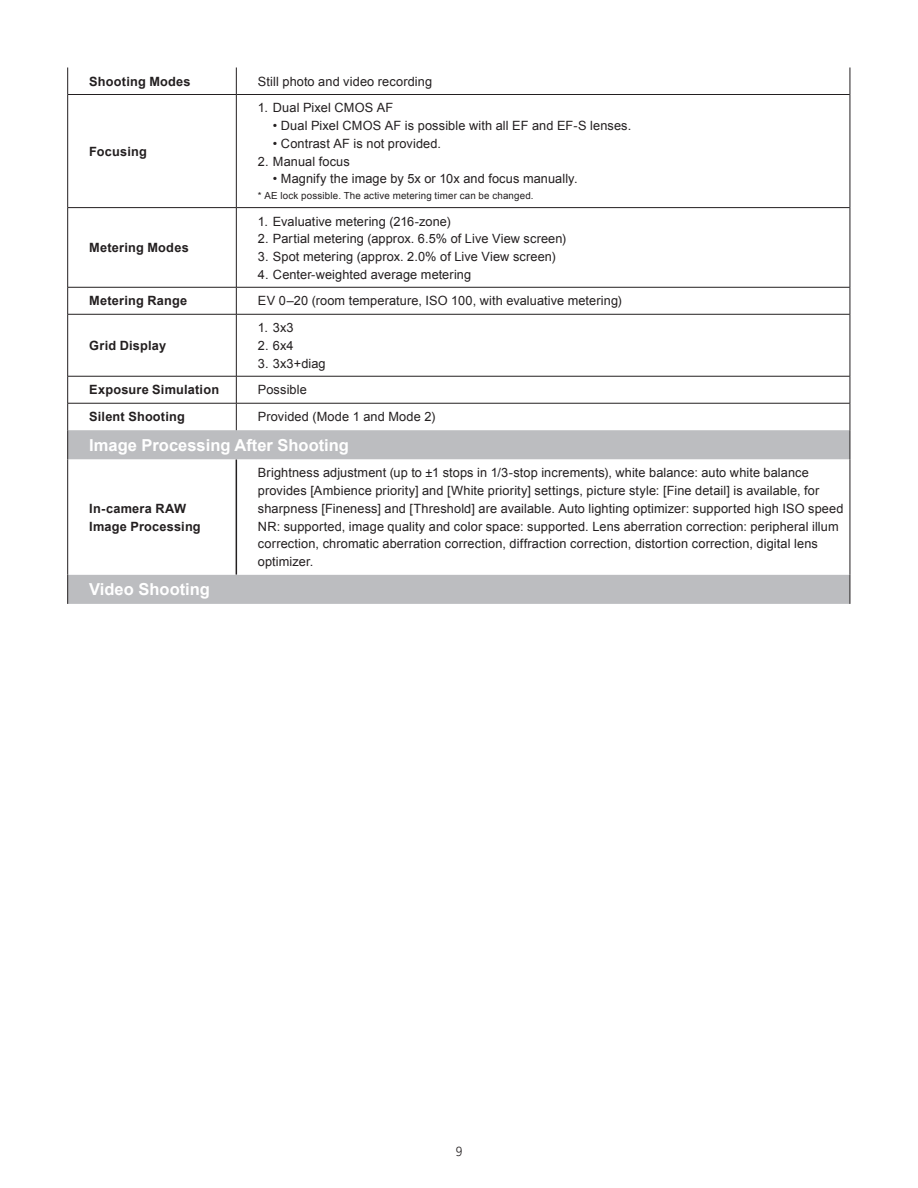
<style>
.page{position:relative;width:918px;height:1188px;background:#fff}
.page>*{position:absolute;margin:0;border:0;box-sizing:border-box;transform-origin:0 0}
.t1{font:700 16.5px "Arial";color:#fff}
.t2{font:12.75px/17.7px "Arial";letter-spacing:.01em;color:#231f20}
.t3{font:700 12.75px "Arial";letter-spacing:.015em;color:#231f20}
.t4{font:12px "Optic Sans 201";color:#231f20}
.t5{font:9.75px "Arial";letter-spacing:.02em;color:#231f20}
</style>
<div class="page">
<div style="left:68px;top:430px;width:782px;height:174px;background:#bcbdc0"></div>
<svg style="left:68px;top:460px;width:782px;height:115px"></svg>
<hr style="left:850px;top:430px;width:1px;height:30px;background:#231f20">
<svg style="left:850px;top:575px;width:1px;height:29px"></svg>
<svg style="left:236px;top:68px;width:1px;height:26px"></svg>
<hr style="left:236px;top:95px;width:1px;height:112px;background:#231f20">
<hr style="left:236px;top:208px;width:1px;height:79px;background:#231f20">
<svg style="left:236px;top:288px;width:1px;height:26px"></svg>
<hr style="left:236px;top:315px;width:1px;height:61px;background:#231f20">
<svg style="left:236px;top:377px;width:1px;height:53px"></svg>
<svg style="left:67px;top:68px;width:1px;height:26px"></svg>
<svg style="left:850px;top:68px;width:1px;height:26px"></svg>
<hr style="left:67px;top:95px;width:1px;height:113px;background:#231f20">
<hr style="left:850px;top:95px;width:1px;height:113px;background:#231f20">
<hr style="left:67px;top:208px;width:1px;height:79px;background:#231f20">
<hr style="left:850px;top:208px;width:1px;height:79px;background:#231f20">
<svg style="left:67px;top:287px;width:1px;height:27px"></svg>
<svg style="left:850px;top:287px;width:1px;height:27px"></svg>
<hr style="left:67px;top:314px;width:1px;height:62px;background:#231f20">
<hr style="left:850px;top:314px;width:1px;height:62px;background:#231f20">
<svg style="left:67px;top:376px;width:1px;height:54px"></svg>
<svg style="left:850px;top:376px;width:1px;height:54px"></svg>
<hr style="left:67px;top:430px;width:1px;height:30px;background:#231f20">
<svg style="left:67px;top:575px;width:1px;height:29px"></svg>
<hr style="left:68px;top:94px;width:168px;height:1px;background:#231f20">
<hr style="left:236px;top:94px;width:614px;height:1px;background:#231f20">
<hr style="left:68px;top:207px;width:168px;height:1px;background:#231f20">
<hr style="left:236px;top:207px;width:614px;height:1px;background:#231f20">
<hr style="left:68px;top:287px;width:168px;height:1px;background:#231f20">
<hr style="left:236px;top:287px;width:614px;height:1px;background:#231f20">
<hr style="left:68px;top:314px;width:168px;height:1px;background:#231f20">
<hr style="left:236px;top:314px;width:614px;height:1px;background:#231f20">
<hr style="left:68px;top:376px;width:168px;height:1px;background:#231f20">
<hr style="left:236px;top:376px;width:614px;height:1px;background:#231f20">
<hr style="left:68px;top:403px;width:168px;height:1px;background:#231f20">
<hr style="left:236px;top:403px;width:614px;height:1px;background:#231f20">
<hr style="left:850px;top:460px;width:1px;height:115px;background:#231f20">
<hr style="left:67px;top:460px;width:1px;height:115px;background:#231f20">
<hr style="left:236px;top:460px;width:1px;height:115px;background:#231f20">
<p class="t3" style="left:89px;top:73px;width:103px">Shooting Modes</p>
<p class="t2" style="left:258px;top:72px;width:176px">Still photo and video recording</p>
<p class="t3" style="left:89px;top:143px;width:59px">Focusing</p>
<p class="t3" style="left:89px;top:239px;width:101px">Metering Modes</p>
<p class="t2" style="left:258px;top:99px;width:137px">1. Dual Pixel CMOS AF</p>
<p class="t2" style="left:273px;top:117px;width:360px">• Dual Pixel CMOS AF is possible with all EF and EF-S lenses.</p>
<p class="t2" style="left:273px;top:135px;width:170px">• Contrast AF is not provided.</p>
<p class="t2" style="left:258px;top:152px;width:93px">2. Manual focus</p>
<p class="t2" style="left:273px;top:170px;width:306px">• Magnify the image by 5x or 10x and focus manually.</p>
<p class="t5" style="left:258px;top:189px;width:277px">* AE lock possible. The active metering timer can be changed.</p>
<p class="t2" style="left:258px;top:212px;width:194px">1. Evaluative metering (216-zone)</p>
<p class="t2" style="left:258px;top:230px;width:310px">2. Partial metering (approx. 6.5% of Live View screen)</p>
<p class="t2" style="left:258px;top:248px;width:299px">3. Spot metering (approx. 2.0% of Live View screen)</p>
<p class="t2" style="left:258px;top:265px;width:215px">4. Center-weighted average metering</p>
<p class="t3" style="left:89px;top:292px;width:99px">Metering Range</p>
<p class="t2" style="left:258px;top:292px;width:365px">EV 0–20 (room temperature, ISO 100, with evaluative metering)</p>
<p class="t3" style="left:89px;top:337px;width:78px">Grid Display</p>
<p class="t2" style="left:258px;top:319px;width:37px">1. 3x3</p>
<p class="t2" style="left:258px;top:337px;width:37px">2. 6x4</p>
<p class="t2" style="left:258px;top:354px;width:69px">3. 3x3+diag</p>
<p class="t3" style="left:89px;top:381px;width:131px">Exposure Simulation</p>
<p class="t2" style="left:258px;top:381px;width:50px">Possible</p>
<p class="t3" style="left:89px;top:408px;width:97px">Silent Shooting</p>
<p class="t2" style="left:258px;top:408px;width:179px">Provided (Mode 1 and Mode 2)</p>
<p class="t1" style="left:89px;top:434px;width:261px">Image Processing After Shooting</p>
<p class="t3" style="left:89px;top:500px;width:98px">In-camera RAW</p>
<p class="t3" style="left:89px;top:518px;width:113px">Image Processing</p>
<p class="t1" style="left:89px;top:578px;width:122px">Video Shooting</p>
<p class="t2" style="left:258px;top:464px;width:587px">Brightness adjustment (up to ±1 stops in 1/3-stop increments), white balance: auto white balance provides [Ambience priority] and [White priority] settings, picture style: [Fine detail] is available, for sharpness [Fineness] and [Threshold] are available. Auto lighting optimizer: supported high ISO speed NR: supported, image quality and color space: supported. Lens aberration correction: peripheral illum correction, chromatic aberration correction, diffraction correction, distortion correction, digital lens optimizer.</p>
<p class="t4" style="left:456px;top:1145px;width:8px">9</p>
</div>
